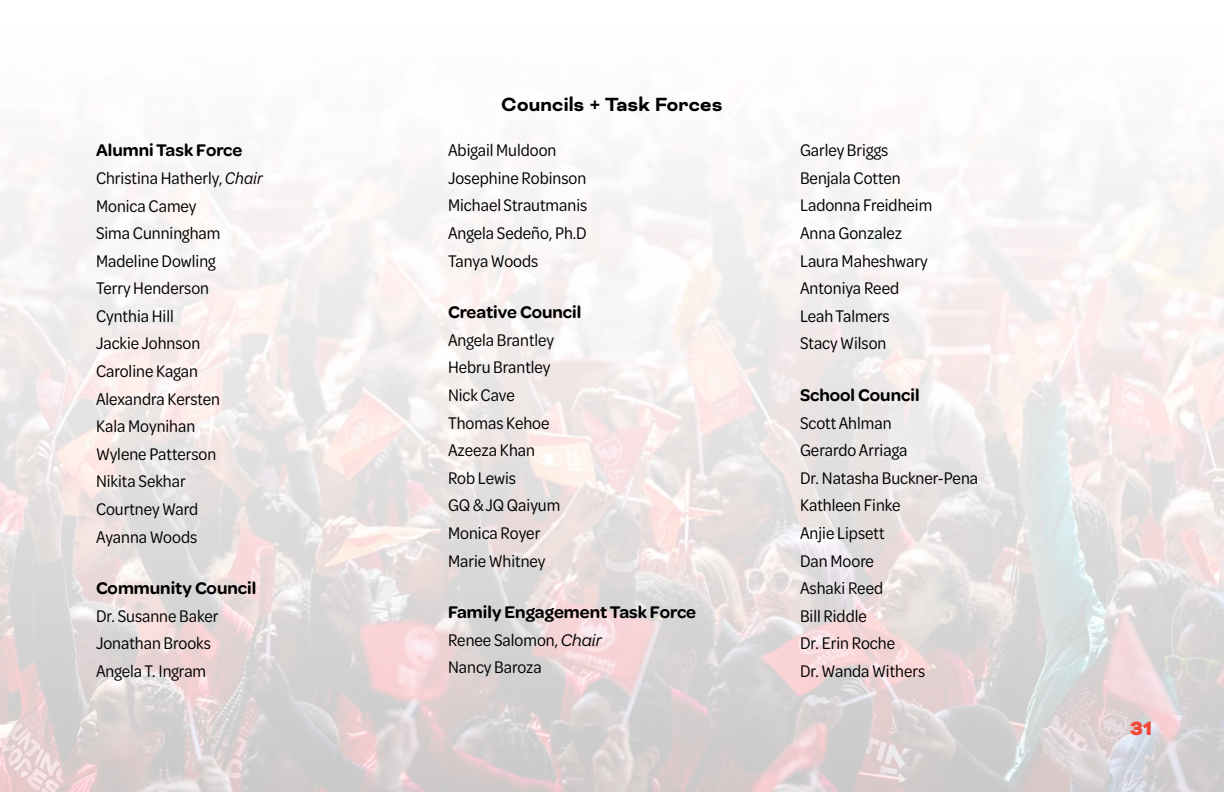
<style>
.page{position:relative;width:1224px;height:792px;background:#fff}
.page>*{position:absolute;margin:0;border:0;box-sizing:border-box;transform-origin:0 0}
.t1{font:700 22px "Bicyclette";color:#000}
.t2{font:900 22px "Bicyclette";color:#f04937}
.t3{font:18px/27.6px "Omnes Cond";color:#000}
.t4{font:600 18px "Omnes";color:#000}
.s1{font-style:italic}
.s2{font-family:"Omnes";font-style:italic}
</style>
<div class="page">
<img style="left:0;top:162px;width:1224px;height:630px">
<p class="t4" style="left:96px;top:138px;width:148px">Alumni Task Force</p>
<p class="t3" style="left:96px;top:163px;width:168px">Christina Hatherly, <span class="s1">Chair<br></span>Monica Camey<br>Sima Cunningham<br>Madeline Dowling<br>Terry Henderson<br>Cynthia Hill<br>Jackie Johnson<br>Caroline Kagan<br>Alexandra Kersten<br>Kala Moynihan<br>Wylene Patterson<br>Nikita Sekhar<br>Courtney Ward<br>Ayanna Woods</p>
<p class="t4" style="left:96px;top:576px;width:162px">Community Council</p>
<p class="t3" style="left:96px;top:601px;width:124px">Dr. Susanne Baker<br>Jonathan Brooks<br>Angela T. Ingram</p>
<p class="t1" style="left:501px;top:91px;width:223px">Councils + Task Forces</p>
<p class="t3" style="left:448px;top:136px;width:141px">Abigail Muldoon<br>Josephine Robinson<br>Michael Strautmanis<br>Angela Sedeño, Ph.D<br>Tanya Woods</p>
<p class="t4" style="left:448px;top:300px;width:135px">Creative Council</p>
<p class="t3" style="left:448px;top:325px;width:114px">Angela Brantley<br>Hebru Brantley<br>Nick Cave<br>Thomas Kehoe<br>Azeeza Khan<br>Rob Lewis<br>GQ &amp; JQ Qaiyum<br>Monica Royer<br>Marie Whitney</p>
<p class="t4" style="left:448px;top:600px;width:250px">Family Engagement Task Force</p>
<p class="t3" style="left:448px;top:625px;width:155px">Renee Salomon, <span class="s2">Chair<br></span>Nancy Baroza</p>
<p class="t3" style="left:800px;top:136px;width:134px">Garley Briggs<br>Benjala Cotten<br>Ladonna Freidheim<br>Anna Gonzalez<br>Laura Maheshwary<br>Antoniya Reed<br>Leah Talmers<br>Stacy Wilson</p>
<p class="t4" style="left:800px;top:382px;width:121px">School Council</p>
<p class="t3" style="left:800px;top:408px;width:180px">Scott Ahlman<br>Gerardo Arriaga<br>Dr. Natasha Buckner-Pena<br>Kathleen Finke<br>Anjie Lipsett<br>Dan Moore<br>Ashaki Reed<br>Bill Riddle<br>Dr. Erin Roche<br>Dr. Wanda Withers</p>
<p class="t2" style="left:1130px;top:715px;width:23px">31</p>
</div>
